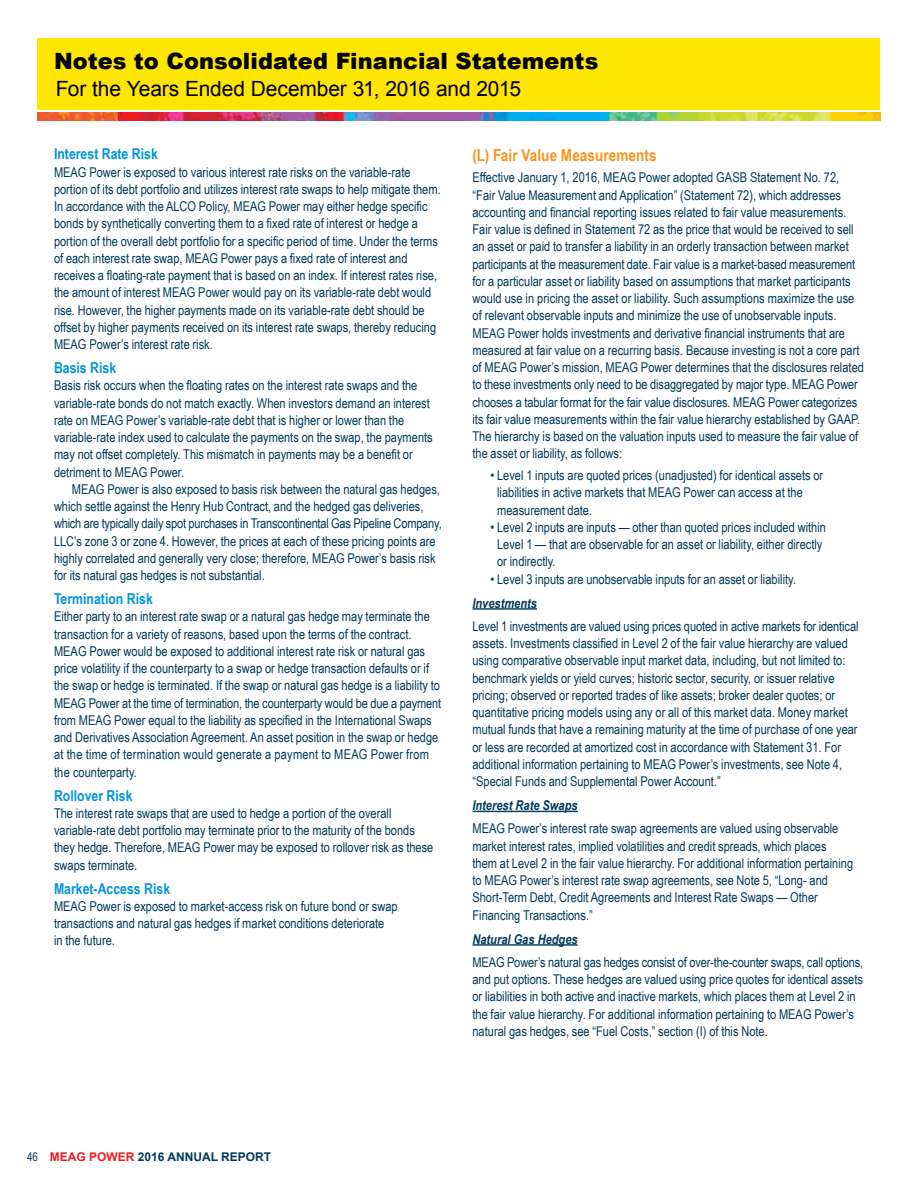
<style>
.page{position:relative;width:918px;height:1188px;background:#fff}
.page>*{position:absolute;margin:0;border:0;box-sizing:border-box;transform-origin:0 0}
.t1{font:900 22.5px "Arial";color:#000}
.t2{font:21px "Arial";letter-spacing:-.01em;color:#000}
.t3{font:700 16.5px "Arial Narrow";letter-spacing:.005em;color:#f7941e}
.t4{font:700 15px "Arial Narrow";color:#0095da}
.t5{font:13.5px/17.2px "Arial Narrow";color:#00395a}
.t6{font:italic 700 13.5px "Arial Narrow";color:#00395a}
.t7{font:700 12px "Arial";color:#00395a}
.s1{font-family:"Arial Narrow";font-weight:400}
.s2{color:#ed1c25}
</style>
<div class="page">
<img style="left:38px;top:113px;width:842px;height:8px">
<div style="left:38px;top:38px;width:842px;height:72px;background:#ffe600"></div>
<hr style="left:472px;top:608px;width:65px;height:2px;background:#00395a">
<hr style="left:472px;top:811px;width:106px;height:1px;background:#00395a">
<hr style="left:472px;top:944px;width:106px;height:2px;background:#00395a">
<h1 class="t1" style="left:54px;top:45px;width:546px">Notes to Consolidated Financial Statements</h1>
<h2 class="t2" style="left:56px;top:75px;width:467px">For the Years Ended December 31, 2016 and 2015</h2>
<p class="t4" style="left:54px;top:143px;width:105px">Interest Rate Risk</p>
<p class="t5" style="left:54px;top:163px;width:388px">MEAG Power is exposed to various interest rate risks on the variable-rate portion of its debt portfolio and utilizes interest rate swaps to help mitigate them.<br>In accordance with the ALCO Policy, MEAG Power may either hedge specific bonds by synthetically converting them to a fixed rate of interest or hedge a portion of the overall debt portfolio for a specific period of time. Under the terms of each interest rate swap, MEAG Power pays a fixed rate of interest and receives a floating-rate payment that is based on an index. If interest rates rise, the amount of interest MEAG Power would pay on its variable-rate debt would rise. However, the higher payments made on its variable-rate debt should be offset by higher payments received on its interest rate swaps, thereby reducing MEAG Power’s interest rate risk.</p>
<p class="t4" style="left:54px;top:357px;width:64px">Basis Risk</p>
<p class="t5" style="left:54px;top:377px;width:380px">Basis risk occurs when the floating rates on the interest rate swaps and the variable-rate bonds do not match exactly. When investors demand an interest rate on MEAG Power’s variable-rate debt that is higher or lower than the variable-rate index used to calculate the payments on the swap, the payments may not offset completely. This mismatch in payments may be a benefit or detriment to MEAG Power.</p>
<p class="t5" style="left:54px;top:480px;width:389px;text-indent:18px">MEAG Power is also exposed to basis risk between the natural gas hedges, which settle against the Henry Hub Contract, and the hedged gas deliveries, which are typically daily spot purchases in Transcontinental Gas Pipeline Company, LLC’s zone 3 or zone 4. However, the prices at each of these pricing points are highly correlated and generally very close; therefore, MEAG Power’s basis risk for its natural gas hedges is not substantial.</p>
<p class="t4" style="left:54px;top:588px;width:100px">Termination Risk</p>
<p class="t5" style="left:54px;top:608px;width:389px">Either party to an interest rate swap or a natural gas hedge may terminate the transaction for a variety of reasons, based upon the terms of the contract.<br>MEAG Power would be exposed to additional interest rate risk or natural gas price volatility if the counterparty to a swap or hedge transaction defaults or if the swap or hedge is terminated. If the swap or natural gas hedge is a liability to MEAG Power at the time of termination, the counterparty would be due a payment from MEAG Power equal to the liability as specified in the International Swaps and Derivatives Association Agreement. An asset position in the swap or hedge at the time of termination would generate a payment to MEAG Power from the counterparty.</p>
<p class="t4" style="left:54px;top:784px;width:80px">Rollover Risk</p>
<p class="t5" style="left:54px;top:804px;width:381px">The interest rate swaps that are used to hedge a portion of the overall variable-rate debt portfolio may terminate prior to the maturity of the bonds they hedge. Therefore, MEAG Power may be exposed to rollover risk as these swaps terminate.</p>
<p class="t4" style="left:54px;top:877px;width:118px">Market-Access Risk</p>
<p class="t5" style="left:54px;top:897px;width:345px">MEAG Power is exposed to market-access risk on future bond or swap transactions and natural gas hedges if market conditions deteriorate<br>in the future.</p>
<p class="t3" style="left:472px;top:142px;width:186px">(L) Fair Value Measurements</p>
<p class="t5" style="left:472px;top:168px;width:393px">Effective January 1, 2016, MEAG Power adopted GASB Statement No. 72, “Fair Value Measurement and Application” (Statement 72), which addresses accounting and financial reporting issues related to fair value measurements.<br>Fair value is defined in Statement 72 as the price that would be received to sell an asset or paid to transfer a liability in an orderly transaction between market participants at the measurement date. Fair value is a market-based measurement for a particular asset or liability based on assumptions that market participants would use in pricing the asset or liability. Such assumptions maximize the use of relevant observable inputs and minimize the use of unobservable inputs.<br>MEAG Power holds investments and derivative financial instruments that are measured at fair value on a recurring basis. Because investing is not a core part of MEAG Power’s mission, MEAG Power determines that the disclosures related to these investments only need to be disaggregated by major type. MEAG Power chooses a tabular format for the fair value disclosures. MEAG Power categorizes its fair value measurements within the fair value hierarchy established by GAAP.<br>The hierarchy is based on the valuation inputs used to measure the fair value of the asset or liability, as follows:</p>
<p class="t5" style="left:497px;top:466px;width:328px;text-indent:-7px">• Level 1 inputs are quoted prices (unadjusted) for identical assets or liabilities in active markets that MEAG Power can access at the measurement date.</p>
<p class="t5" style="left:497px;top:518px;width:330px;text-indent:-7px">• Level 2 inputs are inputs — other than quoted prices included within<br>Level 1 — that are observable for an asset or liability, either directly or indirectly.</p>
<p class="t5" style="left:490px;top:570px;width:307px">• Level 3 inputs are unobservable inputs for an asset or liability.</p>
<p class="t6" style="left:472px;top:593px;width:66px">Investments</p>
<p class="t5" style="left:472px;top:617px;width:388px">Level 1 investments are valued using prices quoted in active markets for identical assets. Investments classified in Level 2 of the fair value hierarchy are valued using comparative observable input market data, including, but not limited to: benchmark yields or yield curves; historic sector, security, or issuer relative pricing; observed or reported trades of like assets; broker dealer quotes; or quantitative pricing models using any or all of this market data. Money market mutual funds that have a remaining maturity at the time of purchase of one year or less are recorded at amortized cost in accordance with Statement 31. For additional information pertaining to MEAG Power’s investments, see Note 4, “Special Funds and Supplemental Power Account.”</p>
<p class="t6" style="left:472px;top:795px;width:107px">Interest Rate Swaps</p>
<p class="t5" style="left:472px;top:819px;width:382px">MEAG Power’s interest rate swap agreements are valued using observable market interest rates, implied volatilities and credit spreads, which places them at Level 2 in the fair value hierarchy. For additional information pertaining to MEAG Power’s interest rate swap agreements, see Note 5, “Long- and Short-Term Debt, Credit Agreements and Interest Rate Swaps — Other Financing Transactions.”</p>
<p class="t6" style="left:472px;top:929px;width:107px">Natural Gas Hedges</p>
<p class="t5" style="left:472px;top:953px;width:392px">MEAG Power’s natural gas hedges consist of over-the-counter swaps, call options, and put options. These hedges are valued using price quotes for identical assets or liabilities in both active and inactive markets, which places them at Level 2 in the fair value hierarchy. For additional information pertaining to MEAG Power’s natural gas hedges, see “Fuel Costs,” section (I) of this Note.</p>
<p class="t7" style="left:27px;top:1148px;width:246px"><span class="s1">46</span> <span class="s2">MEAG POWER</span> 2016 ANNUAL REPORT</p>
</div>
